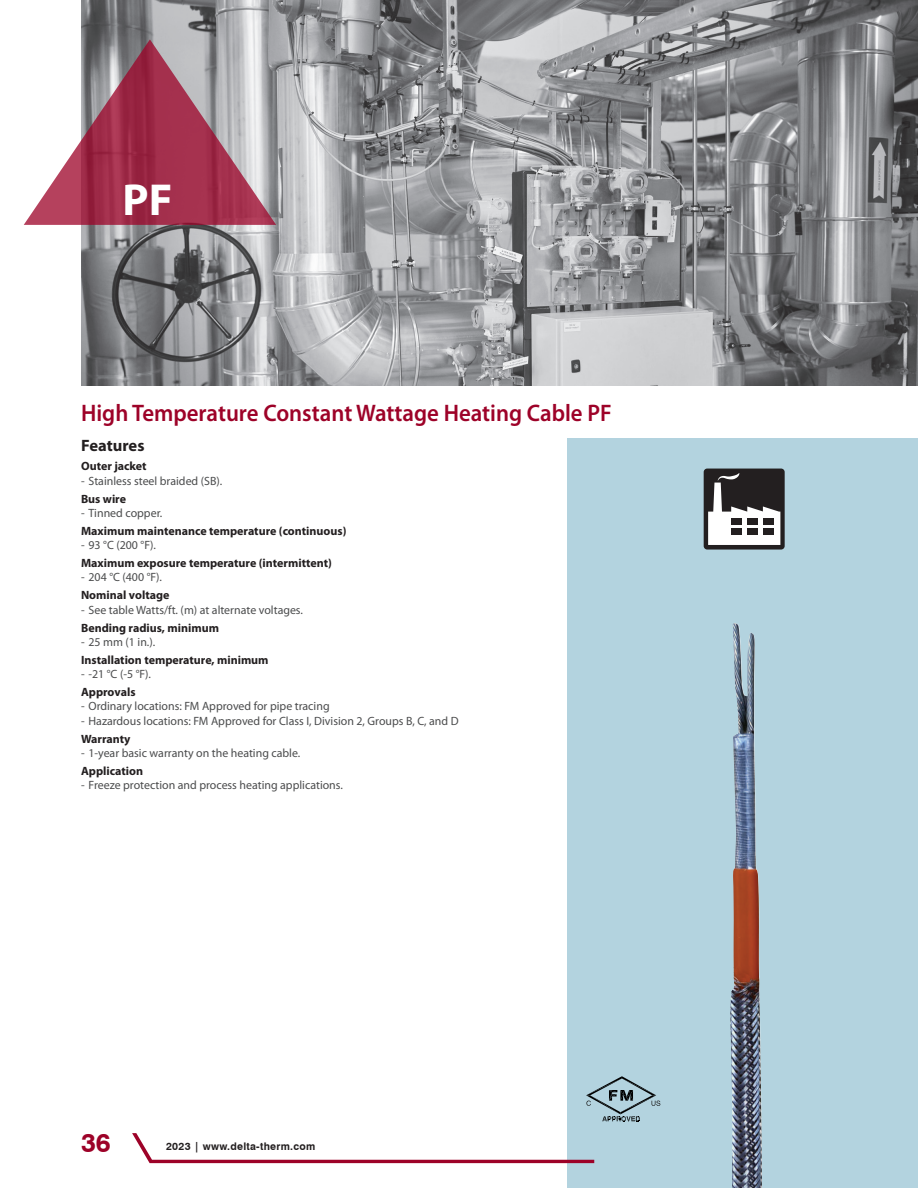
<style>
.page{position:relative;width:918px;height:1188px;background:#fff}
.page>*{position:absolute;margin:0;border:0;box-sizing:border-box;transform-origin:0 0}
.Série{font:700 45px "Myriad Pro";color:#fff}
.t1{font:700 26.25px "Swiss 721 BT";color:#9d0228}
.Nom_produit{font:600 24px "Myriad Pro";color:#9d0228;scale:.95 1}
.Features{font:700 16.5px "Myriad Pro";color:#231f20}
.t2{font:12px "Myriad Pro";color:#4b4c4d}
.Features_-_Titre{font:700 12px "Myriad Pro";color:#231f20}
.t3{font:700 10.5px "Swiss 721 BT";letter-spacing:.025em;color:#231f20}
</style>
<div class="page">
<div style="left:568px;top:438px;width:350px;height:750px;background:#b3d3df"></div>
<svg style="left:132px;top:1133px;width:462px;height:30px"></svg>
<img style="left:81px;top:0;width:837px;height:386px">
<svg style="left:24px;top:39px;width:252px;height:186px"></svg>
<svg style="left:704px;top:469px;width:81px;height:81px;background:#787676"></svg>
<div style="left:731px;top:518px;width:11px;height:6px;background:#231f20"></div>
<div style="left:747px;top:518px;width:11px;height:6px;background:#231f20"></div>
<div style="left:763px;top:518px;width:11px;height:6px;background:#231f20"></div>
<div style="left:731px;top:529px;width:11px;height:6px;background:#231f20"></div>
<div style="left:747px;top:529px;width:11px;height:6px;background:#231f20"></div>
<div style="left:763px;top:529px;width:11px;height:6px;background:#231f20"></div>
<svg style="left:586px;top:1076px;width:74px;height:46px"></svg>
<img style="left:730px;top:623px;width:32px;height:565px">
<p class="Série" style="left:123px;top:175px;width:51px">PF</p>
<p class="Nom_produit" style="left:81px;top:400px;width:560px">High Temperature Constant Wattage Heating Cable PF</p>
<p class="Features" style="left:81px;top:436px;width:65px">Features</p>
<p class="Features_-_Titre" style="left:81px;top:460px;width:67px">Outer jacket</p>
<p class="t2" style="left:81px;top:474px;width:143px">- Stainless steel braided (SB).</p>
<p class="Features_-_Titre" style="left:81px;top:492px;width:47px">Bus wire</p>
<p class="t2" style="left:81px;top:506px;width:83px">- Tinned copper.</p>
<p class="Features_-_Titre" style="left:81px;top:524px;width:267px">Maximum maintenance temperature (continuous)</p>
<p class="t2" style="left:81px;top:539px;width:76px">- 93 °C (200 °F).</p>
<p class="Features_-_Titre" style="left:81px;top:556px;width:252px">Maximum exposure temperature (intermittent)</p>
<p class="t2" style="left:81px;top:571px;width:83px">- 204 °C (400 °F).</p>
<p class="Features_-_Titre" style="left:81px;top:589px;width:90px">Nominal voltage</p>
<p class="t2" style="left:81px;top:603px;width:223px">- See table Watts/ft. (m) at alternate voltages.</p>
<p class="Features_-_Titre" style="left:81px;top:621px;width:139px">Bending radius, minimum</p>
<p class="t2" style="left:81px;top:635px;width:76px">- 25 mm (1 in.).</p>
<p class="Features_-_Titre" style="left:81px;top:653px;width:189px">Installation temperature, minimum</p>
<p class="t2" style="left:81px;top:668px;width:72px">- -21 °C (-5 °F).</p>
<p class="Features_-_Titre" style="left:81px;top:685px;width:56px">Approvals</p>
<p class="t2" style="left:81px;top:700px;width:250px">- Ordinary locations: FM Approved for pipe tracing</p>
<p class="t2" style="left:81px;top:714px;width:379px">- Hazardous locations: FM Approved for Class I, Division 2, Groups B, C, and D</p>
<p class="Features_-_Titre" style="left:81px;top:732px;width:51px">Warranty</p>
<p class="t2" style="left:81px;top:746px;width:221px">- 1-year basic warranty on the heating cable.</p>
<p class="Features_-_Titre" style="left:81px;top:764px;width:64px">Application</p>
<p class="t2" style="left:81px;top:779px;width:263px">- Freeze protection and process heating applications.</p>
<h2 class="t1" style="left:81px;top:1127px;width:31px">36</h2>
<p class="t3" style="left:166px;top:1139px;width:151px">2023 | www.delta-therm.com</p>
</div>
